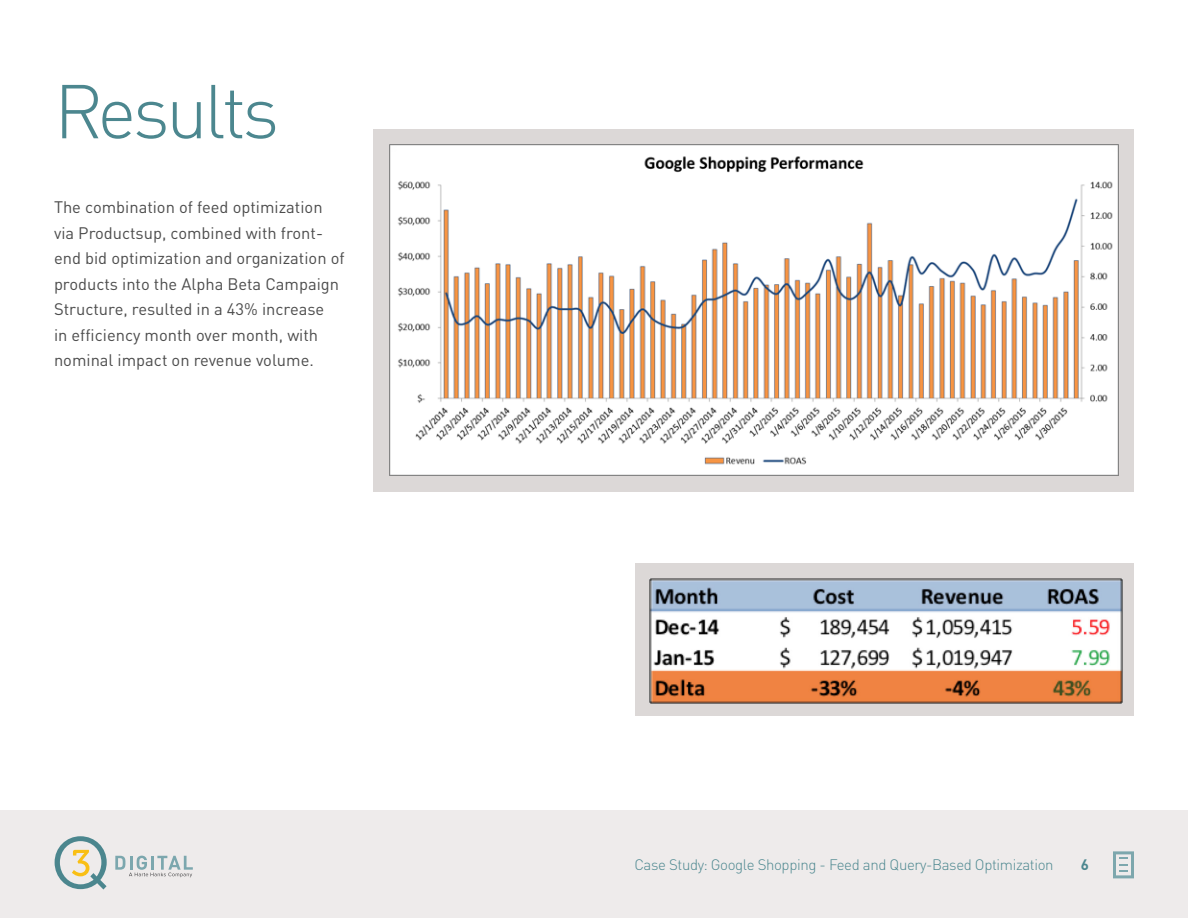
<style>
.page{position:relative;width:1188px;height:918px;background:#fff}
.page>*{position:absolute;margin:0;border:0;box-sizing:border-box;transform-origin:0 0}
.Paragraph{font:300 75px "DINOT";letter-spacing:-.05em;color:#4c878f}
.Copy_Header_2{font:16.5px/25.5px "DINOT";color:#4c4c4c}
.t1{font:300 15px "DINOT";letter-spacing:-.025em;color:#4c878f}
.t2{font:700 15px "DINOT";color:#4c878f}
</style>
<div class="page">
<div style="left:0;top:810px;width:1188px;height:108px;background:#eeebeb"></div>
<svg style="left:1113px;top:851px;width:21px;height:27px"></svg>
<svg style="left:55px;top:836px;width:52px;height:54px"></svg>
<svg style="left:115px;top:856px;width:78px;height:21px"></svg>
<div style="left:374px;top:129px;width:760px;height:363px;background:#dcd8d7"></div>
<div style="left:635px;top:563px;width:499px;height:153px;background:#dcd8d7"></div>
<img style="left:650px;top:578px;width:472px;height:125px">
<img style="left:389px;top:144px;width:729px;height:332px">
<p class="Paragraph" style="left:54px;top:65px;width:227px">Results</p>
<p class="Copy_Header_2" style="left:54px;top:194px;width:292px">The combination of feed optimization via Productsup, combined with front&shy;end bid optimization and organization of products into the Alpha Beta Campaign Structure, resulted in a 43% increase<br>in efficiency month over month, with nominal impact on revenue volume.</p>
<p class="t1" style="left:634px;top:856px;width:421px">Case Study: Google Shopping - Feed and Query-Based Optimization</p>
<p class="t2" style="left:1081px;top:855px;width:10px">6</p>
</div>
